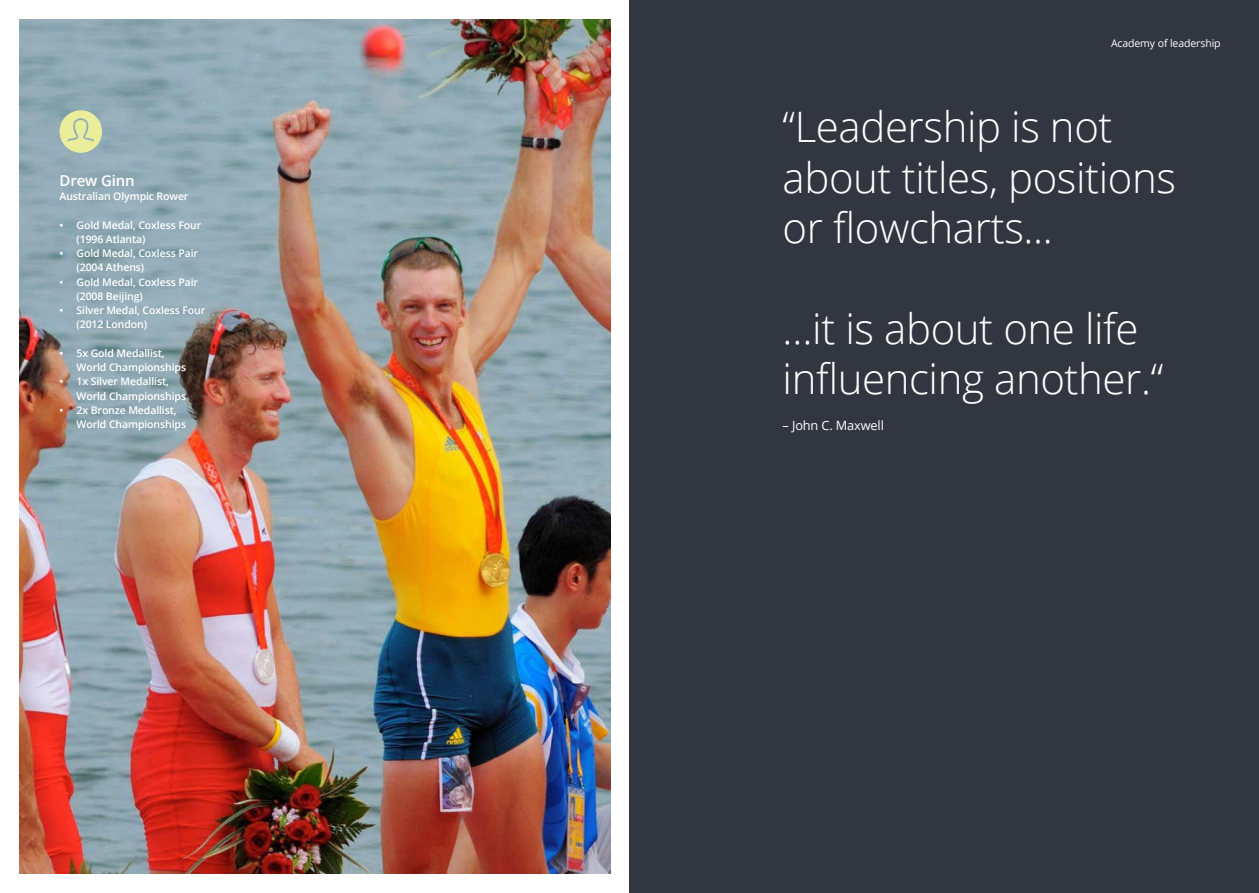
<style>
.page{position:relative;width:1259px;height:893px;background:#fff}
.page>*{position:absolute;margin:0;border:0;box-sizing:border-box;transform-origin:0 0}
.Folio_Right_pg__7_9{font:300 42px/50.4px "Open Sans";letter-spacing:-.01em;color:#fff}
.Folio_Right_pg__7_9-2{font:600 15px "Open Sans";letter-spacing:-.01em;color:#fff}
.Folio_Right_pg__7_9-3{font:12.75px "Open Sans";letter-spacing:-.01em;color:#fff}
.Folio_Right_pg__7_9-4{font:600 10.5px/14.2px "Open Sans";letter-spacing:-.01em;color:#fff}
.Brochure_title___Rig{font:10.5px "Open Sans";letter-spacing:-.01em;color:#fff}
</style>
<div class="page">
<div style="left:629px;top:0;width:630px;height:893px;background:#323640"></div>
<img style="left:19px;top:19px;width:591px;height:855px">
<svg style="left:60px;top:110px;width:42px;height:43px;background:#d0d9a0"></svg>
<p class="Folio_Right_pg__7_9-2" style="left:60px;top:170px;width:77px">Drew Ginn</p>
<p class="Folio_Right_pg__7_9-4" style="left:60px;top:189px;width:130px">Australian Olympic Rower</p>
<p class="Folio_Right_pg__7_9-4" style="left:77px;top:218px;width:126px;text-indent:-17px">• Gold Medal, Coxless Four (1996 Atlanta)</p>
<p class="Folio_Right_pg__7_9-4" style="left:77px;top:246px;width:123px;text-indent:-17px">• Gold Medal, Coxless Pair (2004 Athens)</p>
<p class="Folio_Right_pg__7_9-4" style="left:77px;top:275px;width:123px;text-indent:-17px">• Gold Medal, Coxless Pair (2008 Beijing)</p>
<p class="Folio_Right_pg__7_9-4" style="left:77px;top:303px;width:130px;text-indent:-17px">• Silver Medal, Coxless Four (2012 London)</p>
<p class="Folio_Right_pg__7_9-4" style="left:77px;top:346px;width:111px;text-indent:-17px">• 5x Gold Medallist,<br>World Championships</p>
<p class="Folio_Right_pg__7_9-4" style="left:77px;top:374px;width:111px;text-indent:-17px">• 1x Silver Medallist,<br>World Championships</p>
<p class="Folio_Right_pg__7_9-4" style="left:77px;top:403px;width:111px;text-indent:-17px">• 2x Bronze Medallist,<br>World Championships</p>
<p class="Brochure_title___Rig" style="left:1111px;top:36px;width:111px">Academy of leadership</p>
<p class="Folio_Right_pg__7_9" style="left:782px;top:101px;width:395px">“Leadership is not about titles, positions or flowcharts...</p>
<p class="Folio_Right_pg__7_9" style="left:782px;top:302px;width:382px">…it is about one life influencing another.“</p>
<p class="Folio_Right_pg__7_9-3" style="left:782px;top:417px;width:103px">– John C. Maxwell</p>
</div>
